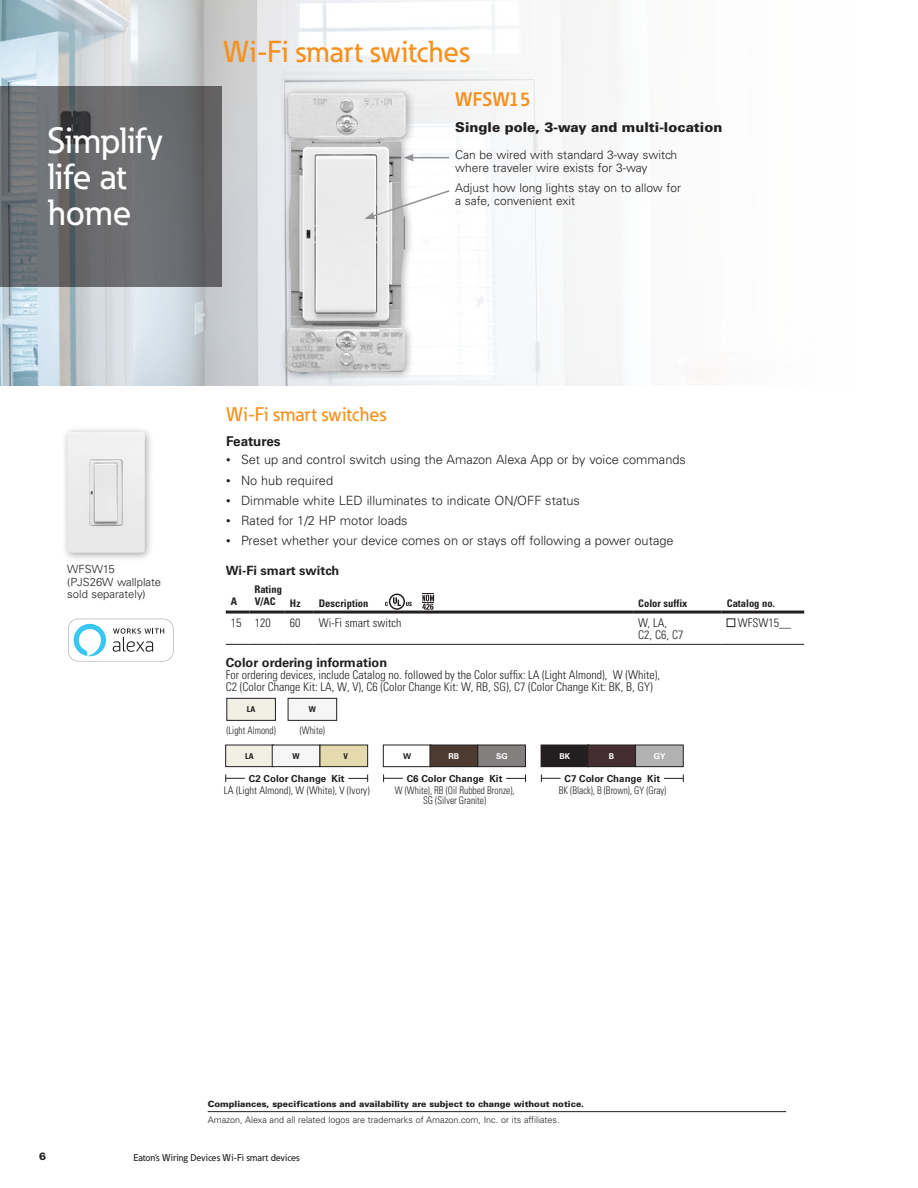
<style>
.page{position:relative;width:918px;height:1188px;background:#fff}
.page>*{position:absolute;margin:0;border:0;box-sizing:border-box;transform-origin:0 0}
._01_Headline___ADJ_S{font:500 36px/36px "Eaton";color:#fff}
._01_Headline___ADJ_S-2{font:500 30px "Eaton";letter-spacing:.01em;color:#f6911e}
._01_Headline_2_-_13p{font:500 19.5px "Eaton";letter-spacing:.01em;color:#f6911e}
._01_Headline_2_-_13p-2{font:700 19.5px "Eaton";color:#f6911e}
._01_Head1{font:900 13.5px "Univers LT Std";color:#231f20}
._01_Head2{font:700 13.5px "Univers LT Std";color:#231f20}
.t1{font:300 12.75px "Univers LT Std";color:#231f20}
.Table_Head{font:700 12.75px "Univers LT Std";color:#231f20}
.Color_Ordering_Infor{font:300 condensed 12px/12px "Univers LT Std";color:#231f20}
._02_Bullet1{font:300 12px/13.5px "Univers LT Std";color:#231f20}
._03_Table_Body{font:300 condensed 12px/12px "Univers LT Std";color:#231f20}
._06_Caption{font:300 11.25px "Univers LT Std";color:#231f20}
.t2{font:300 condensed 10.5px/10.5px "Univers LT Std";color:#231f20;text-align:center;scale:.9 1}
._11_CAT_Heading{font:700 condensed 10.5px "Univers LT Std";color:#231f20}
.t3{font:300 condensed 10.5px "Univers LT Std";color:#231f20}
._00_Folio_Flush_Left{font:900 10.5px "Univers LT Std";color:#231f20}
.t4{font:700 9.75px "Univers LT Std";color:#231f20}
.t5{font:500 9.75px "Eaton";color:#231f20}
._02_Bullet1__8_5_pt{font:300 9px "Univers LT Std";color:#231f20}
.Bottom_Foot_Note_sw{font:900 8.7px "Univers LT Std";color:#231f20}
.t6{font:700 8.1px "Univers LT Std";color:#fff}
._02_Color_Abbreviati{font:700 condensed 8.1px "Univers LT Std";color:#231f20}
.t7{font:700 8.1px "Univers LT Std";color:#231f20}
.s1{font-size:9px}
</style>
<div class="page">
<img style="left:0;top:0;width:616px;height:386px">
<div style="left:279px;top:86px;width:136px;height:296px;background:#231f20;opacity:.4"></div>
<img style="left:286px;top:93px;width:120px;height:279px">
<hr style="left:314px;top:611px;width:319px;height:3px;background:#231f20">
<hr style="left:633px;top:611px;width:89px;height:3px;background:#231f20">
<hr style="left:722px;top:611px;width:82px;height:3px;background:#231f20">
<hr style="left:314px;top:644px;width:319px;height:1px;background:#231f20">
<hr style="left:633px;top:644px;width:89px;height:1px;background:#231f20">
<hr style="left:722px;top:644px;width:82px;height:1px;background:#231f20">
<svg style="left:226px;top:644px;width:24px;height:1px"></svg>
<hr style="left:250px;top:644px;width:35px;height:1px;background:#231f20">
<svg style="left:285px;top:644px;width:29px;height:1px"></svg>
<hr style="left:226px;top:611px;width:24px;height:3px;background:#231f20">
<hr style="left:250px;top:611px;width:35px;height:3px;background:#231f20">
<hr style="left:285px;top:611px;width:29px;height:3px;background:#231f20">
<div style="left:727px;top:619px;width:8px;height:8px;border:1px solid #231f20"></div>
<div style="left:61px;top:426px;width:92px;height:136px;background:#231f20;opacity:.4"></div>
<img style="left:67px;top:432px;width:78px;height:121px">
<hr style="left:412px;top:157px;width:37px;height:1px;background:#919295">
<svg style="left:403px;top:154px;width:11px;height:8px"></svg>
<svg style="left:364px;top:189px;width:87px;height:30px"></svg>
<svg style="left:385px;top:594px;width:27px;height:16px"></svg>
<svg style="left:422px;top:594px;width:12px;height:16px"></svg>
<svg style="left:68px;top:619px;width:106px;height:42px"></svg>
<div style="left:227px;top:698px;width:48px;height:22px;background:#f1f0e4"></div>
<div style="left:227px;top:698px;width:49px;height:23px;border:1px solid #231f20"></div>
<div style="left:288px;top:698px;width:49px;height:22px;background:#f6f6f6"></div>
<div style="left:288px;top:698px;width:49px;height:23px;border:1px solid #231f20"></div>
<div style="left:226px;top:745px;width:47px;height:22px;background:#f1f0e4"></div>
<div style="left:225px;top:745px;width:49px;height:22px;border:1px solid #231f20"></div>
<div style="left:272px;top:745px;width:48px;height:22px;background:#f6f6f6"></div>
<div style="left:272px;top:745px;width:48px;height:22px;border:1px solid #231f20"></div>
<div style="left:320px;top:745px;width:48px;height:22px;background:#e5daae"></div>
<div style="left:320px;top:745px;width:48px;height:22px;border:1px solid #231f20"></div>
<svg style="left:348px;top:774px;width:20px;height:8px"></svg>
<svg style="left:225px;top:774px;width:20px;height:8px"></svg>
<svg style="left:506px;top:774px;width:20px;height:8px"></svg>
<svg style="left:383px;top:774px;width:20px;height:8px"></svg>
<svg style="left:664px;top:774px;width:20px;height:8px"></svg>
<svg style="left:541px;top:774px;width:20px;height:8px"></svg>
<div style="left:383px;top:745px;width:48px;height:22px;border:1px solid #231f20"></div>
<div style="left:430px;top:745px;width:48px;height:22px;background:#4d3b31"></div>
<div style="left:430px;top:745px;width:48px;height:22px;border:1px solid #231f20"></div>
<div style="left:478px;top:745px;width:48px;height:22px;background:#837f7f"></div>
<div style="left:478px;top:745px;width:48px;height:22px;border:1px solid #231f20"></div>
<div style="left:541px;top:745px;width:48px;height:22px;background:#231f20"></div>
<div style="left:588px;top:745px;width:47px;height:22px;background:#452e31"></div>
<div style="left:588px;top:745px;width:48px;height:22px;border:1px solid #231f20"></div>
<div style="left:636px;top:745px;width:47px;height:22px;background:#b1b1b2"></div>
<div style="left:635px;top:745px;width:48px;height:22px;border:1px solid #231f20"></div>
<svg style="left:0;top:86px;width:222px;height:201px;background:#686a6d"></svg>
<svg style="left:208px;top:1111px;width:20px;height:1px"></svg>
<hr style="left:228px;top:1111px;width:558px;height:1px;background:#231f20">
<p class="_01_Headline___ADJ_S" style="left:48px;top:122px;width:117px">Simplify life at home</p>
<p class="_01_Headline___ADJ_S-2" style="left:223px;top:33px;width:248px">Wi-Fi smart switches</p>
<p class="_01_Headline_2_-_13p-2" style="left:455px;top:87px;width:77px">WFSW15</p>
<p class="_01_Head1" style="left:455px;top:119px;width:269px">Single pole, 3-way and multi-location</p>
<p class="_02_Bullet1" style="left:455px;top:148px;width:223px">Can be wired with standard 3-way switch where traveler wire exists for 3-way</p>
<p class="_02_Bullet1" style="left:455px;top:181px;width:227px">Adjust how long lights stay on to allow for a safe, convenient exit</p>
<p class="_06_Caption" style="left:67px;top:562px;width:49px">WFSW15</p>
<p class="_06_Caption" style="left:67px;top:575px;width:95px">(PJS26W wallplate</p>
<p class="_06_Caption" style="left:67px;top:588px;width:80px">sold separately)</p>
<p class="_01_Headline_2_-_13p" style="left:226px;top:402px;width:162px">Wi-Fi smart switches</p>
<p class="_01_Head2" style="left:226px;top:434px;width:56px">Features</p>
<p class="t1" style="left:226px;top:452px;width:461px"><span class="s1">•</span> Set up and control switch using the Amazon Alexa App or by voice commands</p>
<p class="t1" style="left:226px;top:472px;width:109px"><span class="s1">•</span> No hub required</p>
<p class="t1" style="left:226px;top:493px;width:355px"><span class="s1">•</span> Dimmable white LED illuminates to indicate ON/OFF status</p>
<p class="t1" style="left:226px;top:513px;width:183px"><span class="s1">•</span> Rated for 1/2 HP motor loads</p>
<p class="t1" style="left:226px;top:533px;width:449px"><span class="s1">•</span> Preset whether your device comes on or stays off following a power outage</p>
<p class="Table_Head" style="left:226px;top:563px;width:115px">Wi-Fi smart switch</p>
<p class="_11_CAT_Heading" style="left:255px;top:583px;width:29px">Rating</p>
<p class="_11_CAT_Heading" style="left:231px;top:595px;width:8px">A</p>
<p class="_11_CAT_Heading" style="left:255px;top:595px;width:23px">V/AC</p>
<p class="_11_CAT_Heading" style="left:290px;top:597px;width:12px">Hz</p>
<p class="_11_CAT_Heading" style="left:319px;top:597px;width:51px">Description</p>
<p class="_11_CAT_Heading" style="left:638px;top:597px;width:51px">Color suffix</p>
<p class="_11_CAT_Heading" style="left:727px;top:597px;width:50px">Catalog no.</p>
<p class="_03_Table_Body" style="left:231px;top:617px;width:12px">15</p>
<p class="_03_Table_Body" style="left:255px;top:617px;width:17px">120</p>
<p class="_03_Table_Body" style="left:290px;top:617px;width:12px">60</p>
<p class="_03_Table_Body" style="left:319px;top:617px;width:84px">Wi-Fi smart switch</p>
<p class="_03_Table_Body" style="left:638px;top:617px;width:47px">W, LA,<br>C2, C6, C7</p>
<p class="_03_Table_Body" style="left:738px;top:617px;width:55px">WFSW15__</p>
<p class="Table_Head" style="left:226px;top:655px;width:163px">Color ordering information</p>
<p class="Color_Ordering_Infor" style="left:226px;top:669px;width:436px">For ordering devices, include Catalog no. followed by the Color suffix: LA (Light Almond), W (White),<br>C2 (Color Change Kit: LA, W, V), C6 (Color Change Kit: W, RB, SG), C7 (Color Change Kit: BK, B, GY)</p>
<p class="_02_Color_Abbreviati" style="left:247px;top:704px;width:10px">LA</p>
<p class="_02_Color_Abbreviati" style="left:309px;top:704px;width:9px">W</p>
<p class="t2" style="left:226px;top:725px;width:56px">(Light Almond)</p>
<p class="t2" style="left:300px;top:725px;width:29px">(White)</p>
<p class="t7" style="left:403px;top:751px;width:10px">W</p>
<p class="t6" style="left:448px;top:751px;width:12px">RB</p>
<p class="t6" style="left:496px;top:751px;width:13px">SG</p>
<p class="t6" style="left:560px;top:751px;width:12px">BK</p>
<p class="t6" style="left:609px;top:751px;width:7px">B</p>
<p class="t6" style="left:654px;top:751px;width:13px">GY</p>
<p class="_02_Color_Abbreviati" style="left:245px;top:751px;width:10px">LA</p>
<p class="_02_Color_Abbreviati" style="left:292px;top:751px;width:9px">W</p>
<p class="_02_Color_Abbreviati" style="left:343px;top:751px;width:6px">V</p>
<p class="t4" style="left:249px;top:773px;width:97px">C2 Color Change Kit</p>
<p class="t4" style="left:407px;top:773px;width:97px">C6 Color Change Kit</p>
<p class="t4" style="left:565px;top:773px;width:97px">C7 Color Change Kit</p>
<p class="t2" style="left:395px;top:785px;width:134px">W (White), RB (Oil Rubbed Bronze),<br>SG (Silver Granite)</p>
<p class="t3" style="left:224px;top:784px;width:147px">LA (Light Almond), W (White), V (Ivory)</p>
<p class="t2" style="left:559px;top:785px;width:121px">BK (Black), B (Brown), GY (Gray)</p>
<p class="Bottom_Foot_Note_sw" style="left:208px;top:1098px;width:378px">Compliances, specifications and availability are subject to change without notice.</p>
<p class="_02_Bullet1__8_5_pt" style="left:208px;top:1115px;width:353px">Amazon, Alexa and all related logos are trademarks of Amazon.com, Inc. or its affiliates.</p>
<p class="_00_Folio_Flush_Left" style="left:39px;top:1150px;width:9px">6</p>
<p class="t5" style="left:133px;top:1151px;width:168px">Eaton’s Wiring Devices Wi-Fi smart devices</p>
</div>
